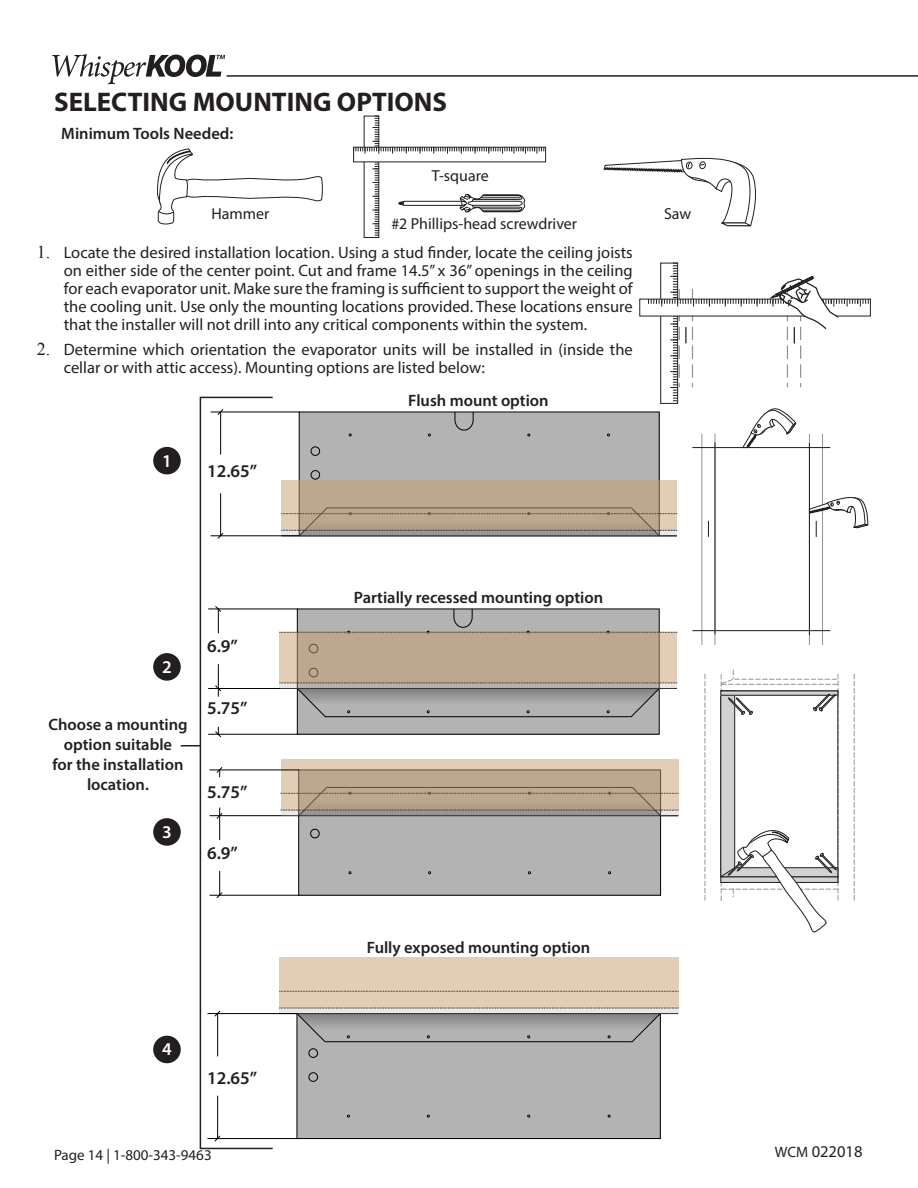
<style>
.page{position:relative;width:918px;height:1188px;background:#fff}
.page>*{position:absolute;margin:0;border:0;box-sizing:border-box;transform-origin:0 0}
.NEW_Headline{font:700 27px "Myriad Pro";color:#231f20}
.t1{font:600 18px "Myriad Pro";color:#231f20}
.t2{font:600 18px "Myriad Pro";color:#fff}
.t3{font:16.5px/18px "Myriad Pro";color:#231f20;text-align:justify}
.t4{font:600 16.5px/19.8px "Myriad Pro";color:#231f20;text-align:center}
.t5{font:15.9px "Myriad Pro";color:#231f20}
.t6{font:15px "Myriad Pro";color:#231f20}
.s1{font-family:"Times New Roman";font-size:18px}
.s2{font-size:15px}
</style>
<div class="page">
<svg style="left:52px;top:54px;width:173px;height:30px"></svg>
<hr style="left:227px;top:75px;width:691px;height:2px;background:#231f20">
<svg style="left:603px;top:157px;width:153px;height:69px"></svg>
<svg style="left:157px;top:148px;width:166px;height:76px"></svg>
<hr style="left:809px;top:434px;width:1px;height:211px;background:#939598">
<hr style="left:822px;top:434px;width:1px;height:211px;background:#939598">
<svg style="left:708px;top:521px;width:1px;height:15px"></svg>
<hr style="left:701px;top:434px;width:1px;height:211px;background:#939598">
<hr style="left:714px;top:434px;width:1px;height:211px;background:#939598">
<hr style="left:692px;top:447px;width:138px;height:1px;background:#231f20">
<hr style="left:692px;top:630px;width:138px;height:1px;background:#231f20">
<hr style="left:715px;top:442px;width:1px;height:192px;background:#231f20">
<hr style="left:809px;top:443px;width:1px;height:192px;background:#231f20">
<svg style="left:742px;top:409px;width:55px;height:39px"></svg>
<svg style="left:810px;top:497px;width:58px;height:40px"></svg>
<svg style="left:854px;top:674px;width:1px;height:227px"></svg>
<svg style="left:705px;top:674px;width:1px;height:227px"></svg>
<svg style="left:720px;top:670px;width:119px;height:262px"></svg>
<div style="left:364px;top:116px;width:15px;height:122px;border:1px solid #231f20"></div>
<svg style="left:353px;top:116px;width:192px;height:120px"></svg>
<div style="left:639px;top:299px;width:232px;height:17px;border:1px solid #231f20"></div>
<svg style="left:648px;top:263px;width:221px;height:138px"></svg>
<div style="left:299px;top:412px;width:360px;height:124px;background:#b3b3b3"></div>
<div style="left:311px;top:470px;width:9px;height:9px;border:1px solid #000;border-radius:50%"></div>
<div style="left:311px;top:447px;width:9px;height:9px;border:1px solid #000;border-radius:50%"></div>
<svg style="left:455px;top:412px;width:19px;height:18px"></svg>
<svg style="left:299px;top:536px;width:378px;height:1px"></svg>
<svg style="left:282px;top:530px;width:395px;height:6px;background:#858585"></svg>
<svg style="left:282px;top:480px;width:395px;height:50px;background:#baa58e"></svg>
<hr style="left:211px;top:536px;width:88px;height:1px;background:#000">
<hr style="left:211px;top:412px;width:88px;height:1px;background:#000">
<hr style="left:220px;top:494px;width:1px;height:42px;background:#000">
<hr style="left:220px;top:412px;width:1px;height:42px;background:#000">
<svg style="left:217px;top:532px;width:7px;height:7px"></svg>
<svg style="left:217px;top:409px;width:7px;height:7px"></svg>
<div style="left:297px;top:1014px;width:363px;height:125px;background:#b3b3b3"></div>
<div style="left:297px;top:1013px;width:363px;height:126px;border:1px solid #000"></div>
<div style="left:309px;top:1073px;width:9px;height:9px;border:1px solid #000;border-radius:50%"></div>
<div style="left:309px;top:1049px;width:9px;height:9px;border:1px solid #000;border-radius:50%"></div>
<svg style="left:279px;top:1014px;width:399px;height:28px"></svg>
<div style="left:279px;top:1008px;width:400px;height:6px;background:#e8e8e8"></div>
<div style="left:279px;top:958px;width:400px;height:50px;background:#e2cdb6"></div>
<hr style="left:208px;top:1138px;width:89px;height:1px;background:#000">
<hr style="left:208px;top:1013px;width:89px;height:1px;background:#000">
<hr style="left:217px;top:1096px;width:1px;height:43px;background:#000">
<hr style="left:217px;top:1014px;width:1px;height:42px;background:#000">
<svg style="left:214px;top:1135px;width:7px;height:7px"></svg>
<svg style="left:214px;top:1010px;width:7px;height:7px"></svg>
<div style="left:297px;top:609px;width:362px;height:125px;background:#b3b3b3"></div>
<svg style="left:280px;top:688px;width:397px;height:29px"></svg>
<div style="left:280px;top:683px;width:397px;height:5px;background:#b3b3b3"></div>
<svg style="left:280px;top:633px;width:397px;height:50px;background:#bda891"></svg>
<hr style="left:209px;top:688px;width:71px;height:1px;background:#000">
<hr style="left:209px;top:609px;width:88px;height:1px;background:#000">
<hr style="left:209px;top:734px;width:88px;height:1px;background:#000">
<svg style="left:215px;top:664px;width:6px;height:32px"></svg>
<svg style="left:214px;top:606px;width:8px;height:27px"></svg>
<svg style="left:214px;top:727px;width:8px;height:10px"></svg>
<svg style="left:280px;top:609px;width:397px;height:24px"></svg>
<div style="left:299px;top:770px;width:362px;height:125px;background:#b3b3b3"></div>
<div style="left:310px;top:829px;width:9px;height:9px;border:1px solid #000;border-radius:50%"></div>
<svg style="left:281px;top:810px;width:397px;height:6px;background:#878787"></svg>
<svg style="left:281px;top:759px;width:397px;height:51px;background:#bfaa93"></svg>
<hr style="left:210px;top:815px;width:71px;height:1px;background:#000">
<hr style="left:210px;top:895px;width:89px;height:1px;background:#000">
<hr style="left:210px;top:770px;width:89px;height:1px;background:#000">
<svg style="left:216px;top:808px;width:7px;height:32px"></svg>
<svg style="left:216px;top:871px;width:7px;height:28px"></svg>
<svg style="left:216px;top:767px;width:7px;height:10px"></svg>
<div style="left:153px;top:447px;width:28px;height:27px;background:#231f20;border-radius:50%"></div>
<div style="left:153px;top:653px;width:28px;height:28px;background:#231f20;border-radius:50%"></div>
<div style="left:153px;top:818px;width:28px;height:28px;background:#231f20;border-radius:50%"></div>
<div style="left:153px;top:1036px;width:28px;height:27px;background:#231f20;border-radius:50%"></div>
<div style="left:200px;top:397px;width:73px;height:752px;border:2px solid #231f20"></div>
<svg style="left:181px;top:745px;width:20px;height:1px"></svg>
<p class="NEW_Headline" style="left:54px;top:84px;width:394px">SELECTING MOUNTING OPTIONS</p>
<p class="t4" style="left:61px;top:123px;width:174px">Minimum Tools Needed:</p>
<p class="t5" style="left:432px;top:166px;width:58px">T-square</p>
<p class="t5" style="left:212px;top:204px;width:59px">Hammer</p>
<p class="t5" style="left:664px;top:204px;width:29px">Saw</p>
<p class="t5" style="left:391px;top:214px;width:187px">#2 Phillips-head screwdriver</p>
<p class="t3" style="left:64px;top:243px;width:571px;text-indent:-27px"><span class="s1">1.</span> Locate the desired installation location. Using a stud finder, locate the ceiling joists on either side of the center point. Cut and frame 14.5” x 36” openings in the ceiling for each evaporator unit. Make sure the framing is sufficient to support the weight of the cooling unit. Use only the mounting locations provided. These locations ensure that the installer will not drill into any critical components within the system.</p>
<p class="t3" style="left:64px;top:340px;width:571px;text-indent:-27px"><span class="s1">2.</span> Determine which orientation the evaporator units will be installed in (inside the cellar or with attic access). Mounting options are listed below:</p>
<p class="t2" style="left:162px;top:450px;width:11px">1</p>
<p class="t1" style="left:207px;top:460px;width:52px">12.65”</p>
<p class="t2" style="left:162px;top:656px;width:11px">2</p>
<p class="t4" style="left:48px;top:715px;width:141px">Choose a mounting option suitable<br>for the installation location.</p>
<p class="t2" style="left:162px;top:821px;width:11px">3</p>
<p class="t1" style="left:207px;top:635px;width:32px">6.9”</p>
<p class="t1" style="left:207px;top:696px;width:42px">5.75”</p>
<p class="t1" style="left:207px;top:781px;width:42px">5.75”</p>
<p class="t1" style="left:207px;top:842px;width:32px">6.9”</p>
<p class="t2" style="left:162px;top:1037px;width:11px">4</p>
<p class="t1" style="left:207px;top:1066px;width:52px">12.65”</p>
<p class="t4" style="left:408px;top:390px;width:142px">Flush mount option</p>
<p class="t4" style="left:354px;top:587px;width:251px">Partially recessed mounting option</p>
<p class="t4" style="left:367px;top:937px;width:225px">Fully exposed mounting option</p>
<p class="t6" style="left:54px;top:1146px;width:159px">Page 14 | 1-800-343-9463</p>
<p class="t3" style="left:775px;top:1142px;width:89px"><span class="s2">WCM</span> 022018</p>
</div>
